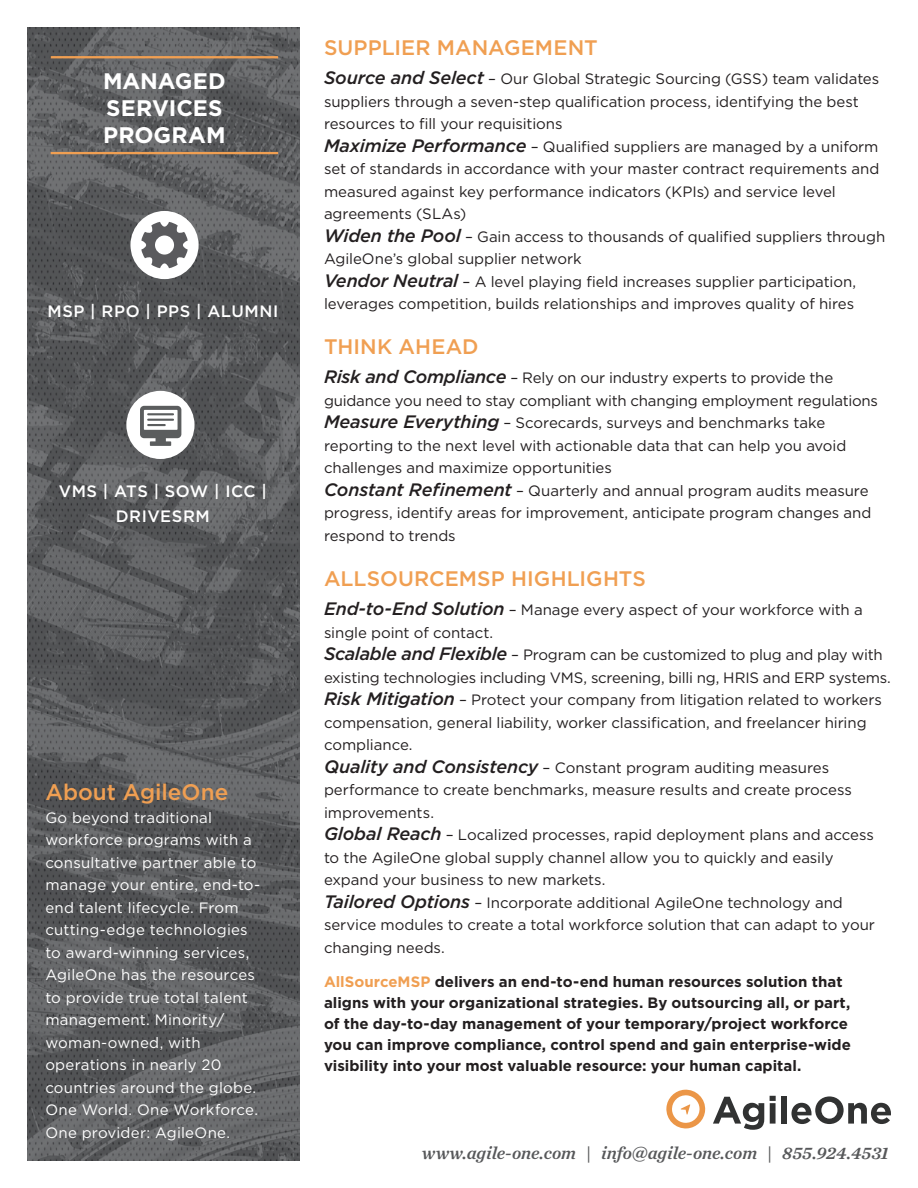
<style>
.page{position:relative;width:918px;height:1188px;background:#fff}
.page>*{position:absolute;margin:0;border:0;box-sizing:border-box;transform-origin:0 0}
.t1{font:700 22.5px/27px "Gotham";color:#fff}
.t2{font:500 22.5px "Gotham";color:#f09f52}
.t3{font:500 21px "Gotham";letter-spacing:.005em;color:#f09f52}
.t4{font:italic 18px "Chronicle Text G1 Semi";letter-spacing:-.01em;color:#57585a}
.t5{font:500 16.5px/25.5px "Gotham";letter-spacing:.035em;color:#fff;text-align:center}
.t6{font:15px/22.5px "Gotham";letter-spacing:-.005em;color:#231f20}
.t7{font:15px/22.5px "Gotham";letter-spacing:.015em;color:#fff}
.t8{font:700 15px "Gotham";color:#231f20}
.s1{font-weight:500;font-style:italic;font-size:18px}
.s2{color:#f09f52}
</style>
<div class="page">
<img style="left:27px;top:28px;width:272px;height:1133px">
<svg style="left:713px;top:1097px;width:51px;height:33px"></svg>
<svg style="left:770px;top:1096px;width:6px;height:28px"></svg>
<div style="left:781px;top:1096px;width:6px;height:28px;background:#313232"></div>
<svg style="left:791px;top:1096px;width:100px;height:28px"></svg>
<svg style="left:666px;top:1090px;width:40px;height:39px"></svg>
<div style="left:130px;top:211px;width:69px;height:68px;background:#fff;border-radius:50%"></div>
<svg style="left:141px;top:222px;width:47px;height:46px"></svg>
<div style="left:126px;top:391px;width:69px;height:68px;background:#fff;border-radius:50%"></div>
<svg style="left:140px;top:406px;width:41px;height:40px"></svg>
<div style="left:51px;top:56px;width:227px;height:2px;border:2px solid #f09f52"></div>
<div style="left:51px;top:152px;width:227px;height:2px;border:2px solid #f09f52"></div>
<p class="t1" style="left:103px;top:67px;width:124px">MANAGED<br>SERVICES<br>PROGRAM</p>
<p class="t5" style="left:47px;top:298px;width:232px">MSP | RPO | PPS | ALUMNI</p>
<p class="t5" style="left:59px;top:478px;width:210px">VMS | ATS | SOW | ICC |<br>DRIVESRM</p>
<p class="t2" style="left:45px;top:777px;width:184px">About AgileOne</p>
<p class="t7" style="left:45px;top:806px;width:216px">Go beyond traditional workforce programs with a consultative partner able to manage your entire, end-to&shy;end talent lifecycle. From cutting-edge technologies to award-winning services,<br>AgileOne has the resources to provide true total talent management. Minority/ woman-owned, with operations in nearly 20 countries around the globe.<br>One World. One Workforce.<br>One provider: AgileOne.</p>
<p class="t3" style="left:324px;top:34px;width:275px">SUPPLIER MANAGEMENT</p>
<p class="t6" style="left:324px;top:67px;width:557px"><span class="s1">Source and Select</span> – Our Global Strategic Sourcing (GSS) team validates suppliers through a seven-step qualification process, identifying the best resources to fill your requisitions</p>
<p class="t6" style="left:324px;top:135px;width:557px"><span class="s1">Maximize Performance</span> – Qualified suppliers are managed by a uniform set of standards in accordance with your master contract requirements and measured against key performance indicators (KPIs) and service level agreements (SLAs)</p>
<p class="t6" style="left:324px;top:225px;width:563px"><span class="s1">Widen the Pool</span> – Gain access to thousands of qualified suppliers through<br>AgileOne’s global supplier network</p>
<p class="t6" style="left:324px;top:270px;width:534px"><span class="s1">Vendor Neutral</span> – A level playing field increases supplier participation, leverages competition, builds relationships and improves quality of hires</p>
<p class="t3" style="left:324px;top:333px;width:156px">THINK AHEAD</p>
<p class="t6" style="left:324px;top:366px;width:556px"><span class="s1">Risk and Compliance</span> – Rely on our industry experts to provide the guidance you need to stay compliant with changing employment regulations</p>
<p class="t6" style="left:324px;top:411px;width:524px"><span class="s1">Measure Everything</span> – Scorecards, surveys and benchmarks take reporting to the next level with actionable data that can help you avoid challenges and maximize opportunities</p>
<p class="t6" style="left:324px;top:479px;width:549px"><span class="s1">Constant Refinement</span> – Quarterly and annual program audits measure progress, identify areas for improvement, anticipate program changes and respond to trends</p>
<p class="t3" style="left:324px;top:565px;width:323px">ALLSOURCEMSP HIGHLIGHTS</p>
<p class="t6" style="left:324px;top:598px;width:540px"><span class="s1">End-to-End Solution</span> – Manage every aspect of your workforce with a single point of contact.</p>
<p class="t6" style="left:324px;top:643px;width:568px"><span class="s1">Scalable and Flexible</span> – Program can be customized to plug and play with existing technologies including VMS, screening, billi ng, HRIS and ERP systems.</p>
<p class="t6" style="left:324px;top:688px;width:559px"><span class="s1">Risk Mitigation</span> – Protect your company from litigation related to workers compensation, general liability, worker classification, and freelancer hiring compliance.</p>
<p class="t6" style="left:324px;top:756px;width:530px"><span class="s1">Quality and Consistency</span> – Constant program auditing measures performance to create benchmarks, measure results and create process improvements.</p>
<p class="t6" style="left:324px;top:823px;width:551px"><span class="s1">Global Reach</span> – Localized processes, rapid deployment plans and access to the AgileOne global supply channel allow you to quickly and easily expand your business to new markets.</p>
<p class="t6" style="left:324px;top:891px;width:553px"><span class="s1">Tailored Options</span> – Incorporate additional AgileOne technology and service modules to create a total workforce solution that can adapt to your changing needs.</p>
<p class="t8" style="left:324px;top:972px;width:520px"><span class="s2">AllSourceMSP</span> delivers an end-to-end human resources solution that</p>
<p class="t8" style="left:324px;top:993px;width:528px">aligns with your organizational strategies. By outsourcing all, or part,</p>
<p class="t8" style="left:324px;top:1014px;width:526px">of the day-to-day management of your temporary/project workforce</p>
<p class="t8" style="left:324px;top:1035px;width:528px">you can improve compliance, control spend and gain enterprise-wide</p>
<p class="t8" style="left:324px;top:1056px;width:479px">visibility into your most valuable resource: your human capital.</p>
<p class="t4" style="left:422px;top:1138px;width:468px">www.agile-one.com | info@agile-one.com | 855.924.4531</p>
</div>
